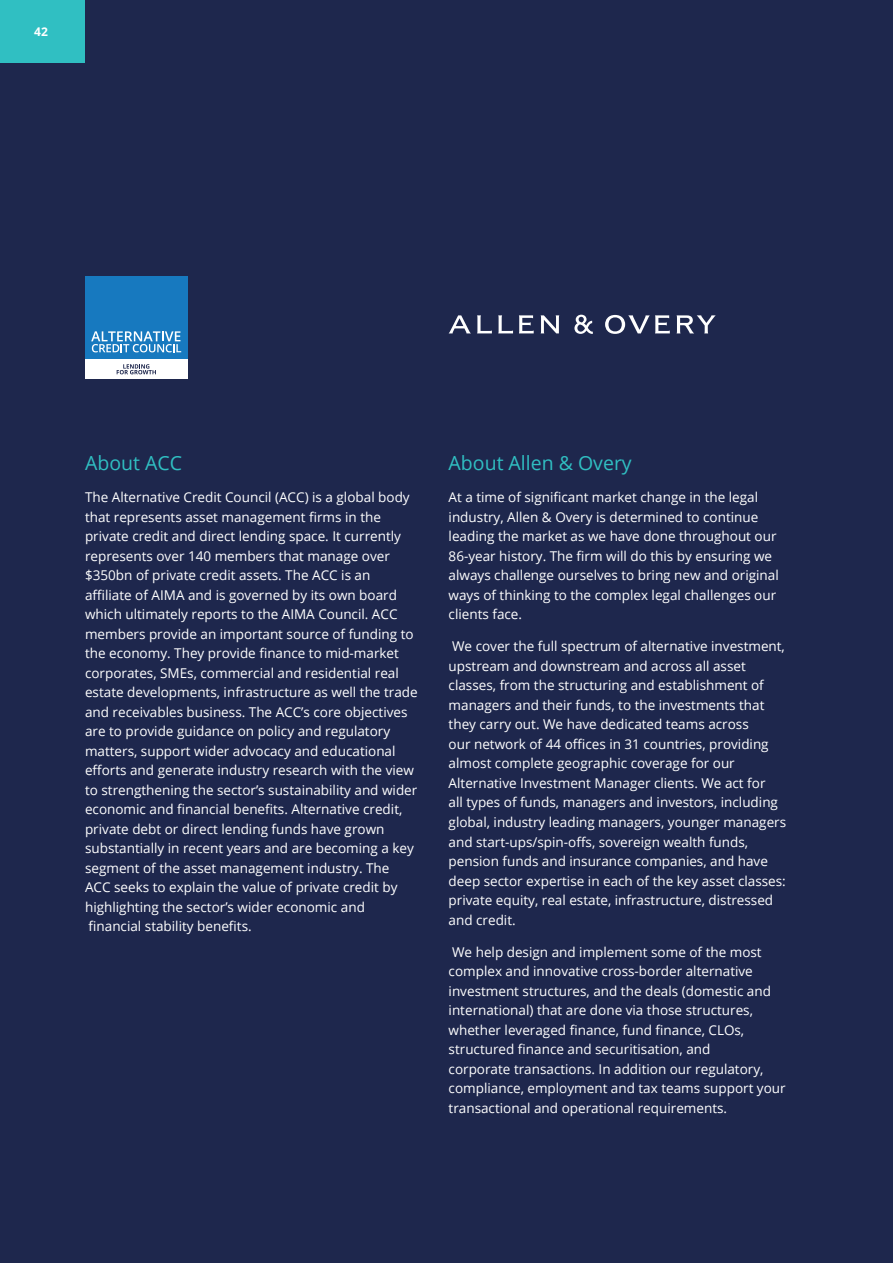
<style>
.page{position:relative;width:893px;height:1263px;background:#fff}
.page>*{position:absolute;margin:0;border:0;box-sizing:border-box;transform-origin:0 0}
.opening_para{font:19.5px "Open Sans";color:#30bfc2}
.body_white{font:13.5px/19.5px "Open Sans";color:#fff}
.t1{font:700 12px "Open Sans";color:#fff}
</style>
<div class="page">
<div style="left:0;top:0;width:122px;height:64px;background:#30bfc2"></div>
<div style="left:85px;top:0;width:808px;height:64px;background:#1e274d"></div>
<div style="left:0;top:64px;width:893px;height:1199px;background:#1e274d"></div>
<div style="left:85px;top:359px;width:103px;height:20px;background:#fff"></div>
<div style="left:85px;top:276px;width:103px;height:83px;background:#1779bf"></div>
<svg style="left:91px;top:331px;width:90px;height:21px"></svg>
<svg style="left:117px;top:364px;width:39px;height:10px"></svg>
<svg style="left:574px;top:315px;width:19px;height:19px"></svg>
<svg style="left:477px;top:315px;width:15px;height:18px"></svg>
<svg style="left:498px;top:315px;width:15px;height:18px"></svg>
<svg style="left:449px;top:315px;width:22px;height:18px"></svg>
<svg style="left:519px;top:315px;width:15px;height:18px"></svg>
<svg style="left:541px;top:315px;width:18px;height:18px"></svg>
<svg style="left:605px;top:315px;width:65px;height:19px"></svg>
<svg style="left:677px;top:315px;width:39px;height:18px"></svg>
<p class="t1" style="left:34px;top:24px;width:15px">42</p>
<p class="opening_para" style="left:85px;top:449px;width:98px">About ACC</p>
<p class="body_white" style="left:85px;top:487px;width:334px">The Alternative Credit Council (ACC) is a global body that represents asset management firms in the private credit and direct lending space. It currently represents over 140 members that manage over $350bn of private credit assets. The ACC is an affiliate of AIMA and is governed by its own board which ultimately reports to the AIMA Council. ACC members provide an important source of funding to the economy. They provide finance to mid-market corporates, SMEs, commercial and residential real estate developments, infrastructure as well the trade and receivables business. The ACC’s core objectives are to provide guidance on policy and regulatory matters, support wider advocacy and educational efforts and generate industry research with the view to strengthening the sector’s sustainability and wider economic and financial benefits. Alternative credit, private debt or direct lending funds have grown substantially in recent years and are becoming a key segment of the asset management industry. The ACC seeks to explain the value of private credit by highlighting the sector’s wider economic and financial stability benefits.</p>
<p class="opening_para" style="left:449px;top:449px;width:185px">About Allen &amp; Overy</p>
<p class="body_white" style="left:449px;top:487px;width:332px">At a time of significant market change in the legal industry, Allen &amp; Overy is determined to continue leading the market as we have done throughout our 86-year history. The firm will do this by ensuring we always challenge ourselves to bring new and original ways of thinking to the complex legal challenges our clients face.</p>
<p class="body_white" style="left:449px;top:636px;width:339px">We cover the full spectrum of alternative investment, upstream and downstream and across all asset classes, from the structuring and establishment of managers and their funds, to the investments that they carry out. We have dedicated teams across<br>our network of 44 offices in 31 countries, providing almost complete geographic coverage for our Alternative Investment Manager clients. We act for<br>all types of funds, managers and investors, including global, industry leading managers, younger managers and start-ups/spin-offs, sovereign wealth funds, pension funds and insurance companies, and have deep sector expertise in each of the key asset classes: private equity, real estate, infrastructure, distressed and credit.</p>
<p class="body_white" style="left:449px;top:942px;width:339px">We help design and implement some of the most complex and innovative cross-border alternative investment structures, and the deals (domestic and international) that are done via those structures, whether leveraged finance, fund finance, CLOs, structured finance and securitisation, and<br>corporate transactions. In addition our regulatory, compliance, employment and tax teams support your transactional and operational requirements.</p>
</div>
